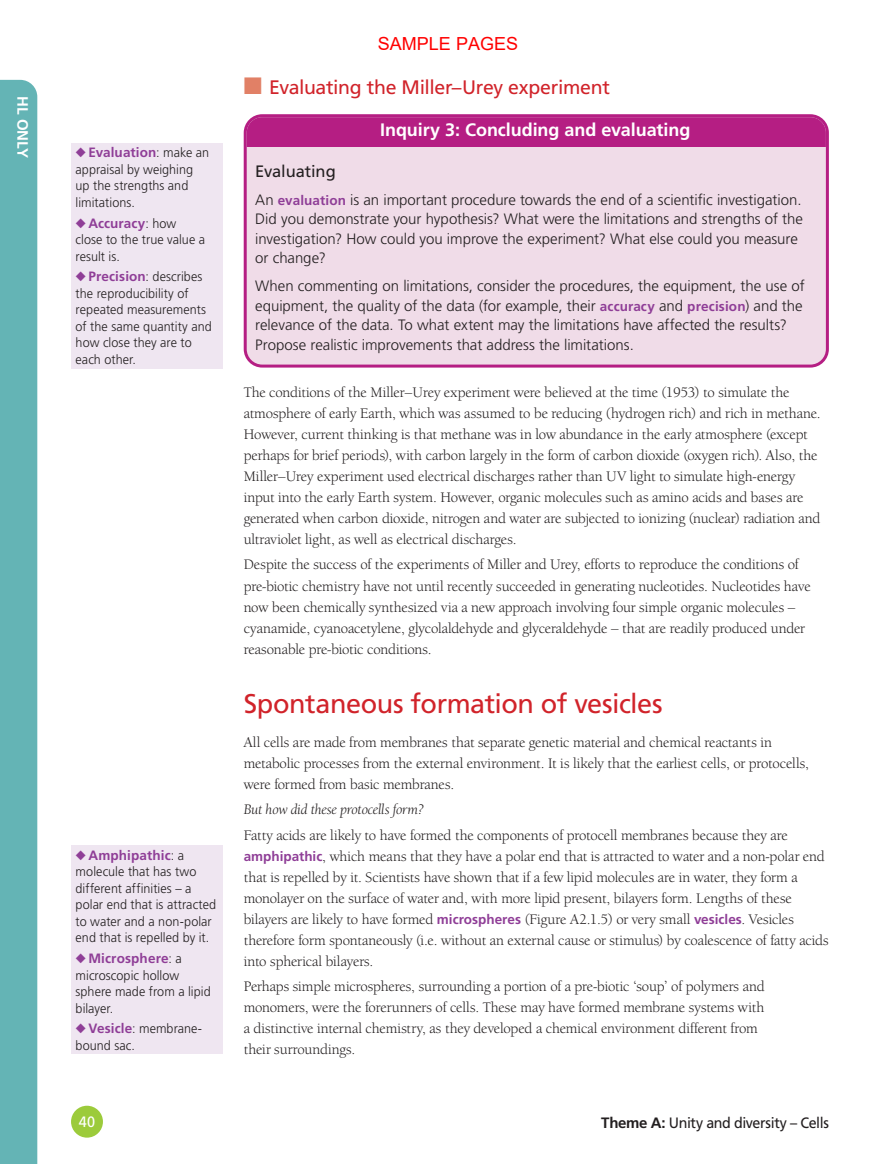
<style>
.page{position:relative;width:896px;height:1164px;background:#fff}
.page>*{position:absolute;margin:0;border:0;box-sizing:border-box;transform-origin:0 0}
.t1{font:27px "Frutiger LT Std";letter-spacing:-.02em;color:#d1232a}
.t2{font:19.5px "Frutiger LT Std";letter-spacing:-.02em;color:#d1232a}
.t3{font:700 18px "Frutiger LT Std";letter-spacing:-.005em;color:#fff}
.t4{font:18px "Arial";color:#f00}
.t5{font:16.5px "Frutiger LT Std";letter-spacing:-.01em;color:#231f20}
.t6{font:15px/21px "Berkeley Oldstyle IT Cby BT";letter-spacing:-.005em;color:#231f20}
.t7{font:300 15px/19.5px "Frutiger LT Std";color:#231f20}
.t8{font:15px "Frutiger LT Std";letter-spacing:-.025em;color:#231f20;scale:.95 1}
.t9{font:italic 15px "Berkeley Oldstyle IT Cby BT";letter-spacing:-.005em;color:#231f20}
.t10{font:700 15px "Frutiger LT Std";letter-spacing:.01em;color:#fff}
.t11{font:15px "Frutiger LT Std";color:#fff;scale:.96 1}
.t12{font:700 13.5px "Frutiger LT Std";letter-spacing:.01em;color:#8f3e97}
.t13{font:300 13.2px/16.5px "Frutiger LT Std";letter-spacing:.005em;color:#231f20;scale:.96 1}
.s1{font-weight:300;font-size:13.2px;color:#231f20}
.s2{color:#8f3e97}
.s3{font-weight:700;font-size:13.5px;color:#8f3e97}
.s4{color:#e18066}
.s5{font-family:"Frutiger LT Std";font-weight:700;font-size:13.5px;color:#8f3e97}
.s6{font-weight:700}
</style>
<div class="page">
<div style="left:71px;top:1105px;width:32px;height:32px;background:#9ccb3b;border-radius:50%"></div>
<div style="left:245px;top:116px;width:582px;height:250px;background:#f0dce8;border-radius:17px"></div>
<div style="left:246px;top:117px;width:579px;height:30px;background:#b51e83"></div>
<div style="left:243px;top:114px;width:585px;height:253px;border:3px solid #b51e83;border-radius:17px"></div>
<div style="left:71px;top:143px;width:151px;height:225px;background:#efe6f1"></div>
<div style="left:71px;top:845px;width:151px;height:208px;background:#efe6f1"></div>
<div style="left:0;top:80px;width:37px;height:1084px;background:#64b4b5"></div>
<p class="t10" style="left:32px;top:96px;width:63px;rotate:90deg">HL ONLY</p>
<p class="t12" style="left:76px;top:144px;width:135px">◆Evaluation<span class="s1">: make an</span></p>
<p class="t13" style="left:76px;top:161px;width:124px">appraisal by weighing up the strengths and limitations.</p>
<p class="t12" style="left:76px;top:215px;width:102px">◆Accuracy<span class="s1">: how</span></p>
<p class="t13" style="left:76px;top:231px;width:136px">close to the true value a result is.</p>
<p class="t13" style="left:76px;top:269px;width:143px"><span class="s2">◆</span><span class="s3">Precision</span>: describes the reproducibility of repeated measurements of the same quantity and how close they are to each other.</p>
<p class="t12" style="left:76px;top:846px;width:110px">◆Amphipathic<span class="s1">: a</span></p>
<p class="t13" style="left:76px;top:863px;width:148px">molecule that has two different affinities – a polar end that is attracted to water and a non-polar end that is repelled by it.</p>
<p class="t12" style="left:76px;top:950px;width:107px">◆Microsphere<span class="s1">: a</span></p>
<p class="t13" style="left:76px;top:966px;width:142px">microscopic hollow sphere made from a lipid bilayer.</p>
<p class="t13" style="left:76px;top:1020px;width:133px"><span class="s2">◆</span><span class="s3">Vesicle</span>: membrane&shy;bound sac.</p>
<p class="t4" style="left:378px;top:31px;width:142px">SAMPLE PAGES</p>
<h2 class="t2" style="left:244px;top:76px;width:367px"><span class="s4">■</span> Evaluating the Miller–Urey experiment</h2>
<p class="t3" style="left:380px;top:119px;width:312px">Inquiry 3: Concluding and evaluating</p>
<p class="t5" style="left:255px;top:161px;width:82px">Evaluating</p>
<p class="t7" style="left:255px;top:190px;width:549px">An <span class="s3">evaluation</span> is an important procedure towards the end of a scientific investigation.<br>Did you demonstrate your hypothesis? What were the limitations and strengths of the investigation? How could you improve the experiment? What else could you measure or change?</p>
<p class="t7" style="left:255px;top:276px;width:550px">When commenting on limitations, consider the procedures, the equipment, the use of equipment, the quality of the data (for example, their <span class="s3">accuracy</span> and <span class="s3">precision</span>) and the relevance of the data. To what extent may the limitations have affected the results?<br>Propose realistic improvements that address the limitations.</p>
<p class="t6" style="left:243px;top:381px;width:578px">The conditions of the Miller–Urey experiment were believed at the time (1953) to simulate the atmosphere of early Earth, which was assumed to be reducing (hydrogen rich) and rich in methane.<br>However, current thinking is that methane was in low abundance in the early atmosphere (except perhaps for brief periods), with carbon largely in the form of carbon dioxide (oxygen rich). Also, the Miller–Urey experiment used electrical discharges rather than UV light to simulate high-energy input into the early Earth system. However, organic molecules such as amino acids and bases are generated when carbon dioxide, nitrogen and water are subjected to ionizing (nuclear) radiation and ultraviolet light, as well as electrical discharges.</p>
<p class="t6" style="left:243px;top:554px;width:568px">Despite the success of the experiments of Miller and Urey, efforts to reproduce the conditions of pre-biotic chemistry have not until recently succeeded in generating nucleotides. Nucleotides have now been chemically synthesized via a new approach involving four simple organic molecules – cyanamide, cyanoacetylene, glycolaldehyde and glyceraldehyde – that are readily produced under reasonable pre-biotic conditions.</p>
<h1 class="t1" style="left:243px;top:688px;width:420px">Spontaneous formation of vesicles</h1>
<p class="t6" style="left:243px;top:731px;width:566px">All cells are made from membranes that separate genetic material and chemical reactants in metabolic processes from the external environment. It is likely that the earliest cells, or protocells, were formed from basic membranes.</p>
<p class="t9" style="left:243px;top:800px;width:182px">But how did these protocells form?</p>
<p class="t6" style="left:243px;top:824px;width:586px">Fatty acids are likely to have formed the components of protocell membranes because they are <span class="s5">amphipathic</span>, which means that they have a polar end that is attracted to water and a non-polar end that is repelled by it. Scientists have shown that if a few lipid molecules are in water, they form a monolayer on the surface of water and, with more lipid present, bilayers form. Lengths of these bilayers are likely to have formed <span class="s5">microspheres</span> (Figure A2.1.5) or very small <span class="s5">vesicles</span>. Vesicles therefore form spontaneously (i.e. without an external cause or stimulus) by coalescence of fatty acids into spherical bilayers.</p>
<p class="t6" style="left:243px;top:975px;width:522px">Perhaps simple microspheres, surrounding a portion of a pre-biotic ‘soup’ of polymers and monomers, were the forerunners of cells. These may have formed membrane systems with a distinctive internal chemistry, as they developed a chemical environment different from their surroundings.</p>
<p class="t11" style="left:79px;top:1112px;width:19px">40</p>
<p class="t8" style="left:601px;top:1113px;width:241px"><span class="s6">Theme A:</span> Unity and diversity – Cells</p>
</div>
